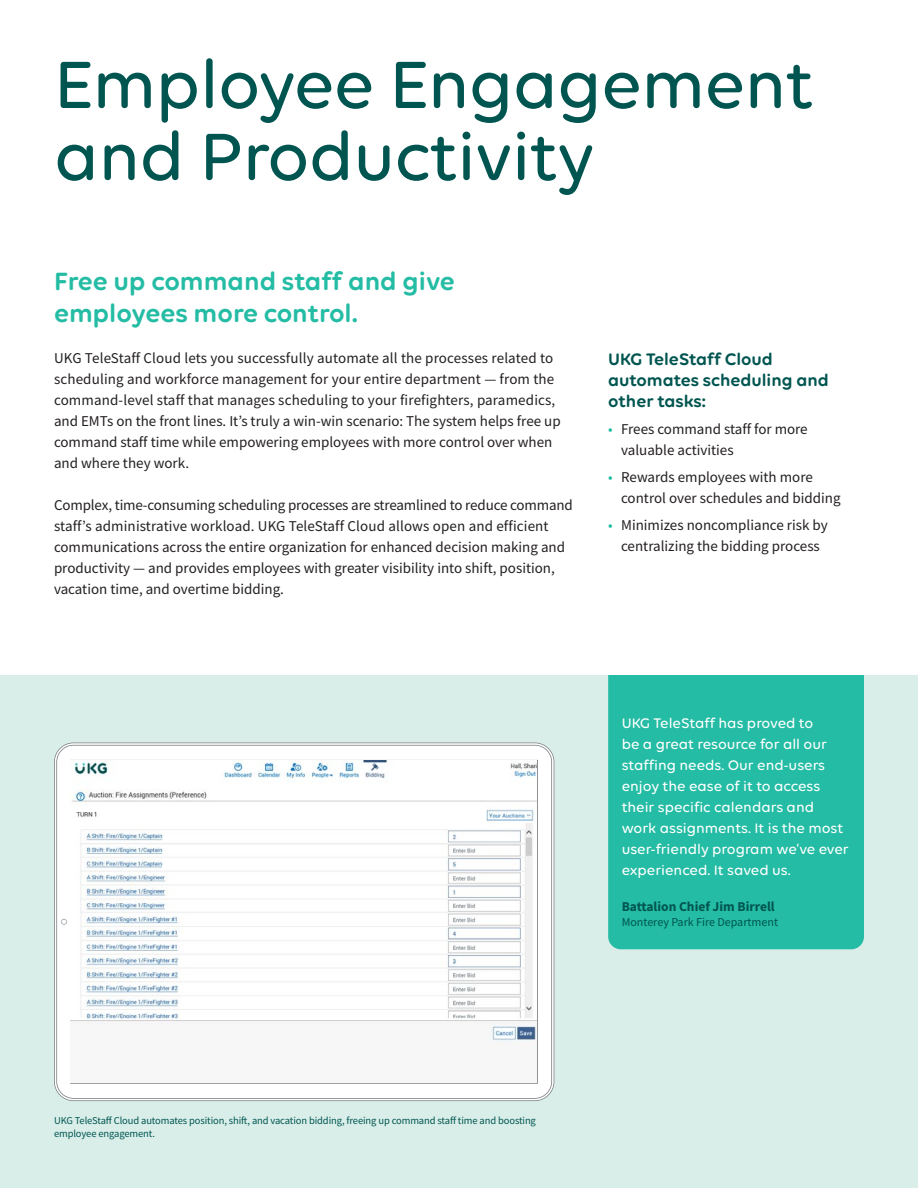
<style>
.page{position:relative;width:918px;height:1188px;background:#fff}
.page>*{position:absolute;margin:0;border:0;box-sizing:border-box;transform-origin:0 0}
.Main_headline_Dark_T{font:500 72px "Volte Rounded";letter-spacing:-.01em;color:#005550}
.Body_text_14_18_Ligh{font:600 27px/31.5px "Volte Rounded";color:#24bca4}
.Body_text_header_12{font:600 18px/21px "Volte Rounded";color:#005550}
.Body_text_9_12_Black{font:15px/21px "Source Sans Pro";color:#231f20}
.Body_text_9_12_Black-2{font:500 15px/21px "Volte Rounded";color:#fff}
.Body_text_9_12_Black-3{font:700 13.5px "Source Sans Pro";color:#005550}
.Body_text_9_12_Black-4{font:12px "Source Sans Pro";color:#005550}
.Caption_7_9{font:10.5px/13.5px "Source Sans Pro";letter-spacing:-.01em;color:#005550}
.s1{color:#24bca4}
</style>
<div class="page">
<div style="left:0;top:675px;width:918px;height:513px;background:#d9eee9"></div>
<div style="left:608px;top:675px;width:256px;height:274px;background:#24bca4"></div>
<svg style="left:54px;top:742px;width:500px;height:359px"></svg>
<svg style="left:56px;top:745px;width:496px;height:354px;background:#f8f8f8"></svg>
<svg style="left:61px;top:919px;width:6px;height:6px"></svg>
<div style="left:71px;top:761px;width:466px;height:322px;background:#f7f7f7"></div>
<img style="left:71px;top:761px;width:466px;height:280px">
<p class="Main_headline_Dark_T" style="left:54px;top:42px;width:761px">Employee Engagement</p>
<p class="Main_headline_Dark_T" style="left:54px;top:114px;width:542px">and Productivity</p>
<p class="Body_text_14_18_Ligh" style="left:54px;top:265px;width:402px">Free up command staff and give employees more control.</p>
<p class="Body_text_9_12_Black" style="left:54px;top:347px;width:508px">UKG TeleStaff Cloud lets you successfully automate all the processes related to scheduling and workforce management for your entire department — from the command-level staff that manages scheduling to your firefighters, paramedics, and EMTs on the front lines. It’s truly a win-win scenario: The system helps free up command staff time while empowering employees with more control over when and where they work.</p>
<p class="Body_text_9_12_Black" style="left:54px;top:494px;width:520px">Complex, time-consuming scheduling processes are streamlined to reduce command staff’s administrative workload. UKG TeleStaff Cloud allows open and efficient communications across the entire organization for enhanced decision making and productivity — and provides employees with greater visibility into shift, position, vacation time, and overtime bidding.</p>
<p class="Body_text_header_12" style="left:608px;top:348px;width:222px">UKG TeleStaff Cloud automates scheduling and other tasks:</p>
<p class="Body_text_9_12_Black" style="left:621px;top:419px;width:188px;text-indent:-13px"><span class="s1">•</span> Frees command staff for more valuable activities</p>
<p class="Body_text_9_12_Black" style="left:621px;top:467px;width:221px;text-indent:-13px"><span class="s1">•</span> Rewards employees with more control over schedules and bidding</p>
<p class="Body_text_9_12_Black" style="left:608px;top:515px;width:221px;text-align:center"><span class="s1">•</span> Minimizes noncompliance risk by centralizing the bidding process</p>
<p class="Body_text_9_12_Black-2" style="left:622px;top:712px;width:229px">UKG TeleStaff has proved to<br>be a great resource for all our staffing needs. Our end-users enjoy the ease of it to access their specific calendars and work assignments. It is the most user-friendly program we’ve ever experienced. It saved us.</p>
<p class="Body_text_9_12_Black-3" style="left:622px;top:897px;width:155px">Battalion Chief Jim Birrell</p>
<p class="Body_text_9_12_Black-4" style="left:622px;top:914px;width:158px">Monterey Park Fire Department</p>
<p class="Caption_7_9" style="left:54px;top:1113px;width:483px">UKG TeleStaff Cloud automates position, shift, and vacation bidding, freeing up command staff time and boosting employee engagement.</p>
</div>
